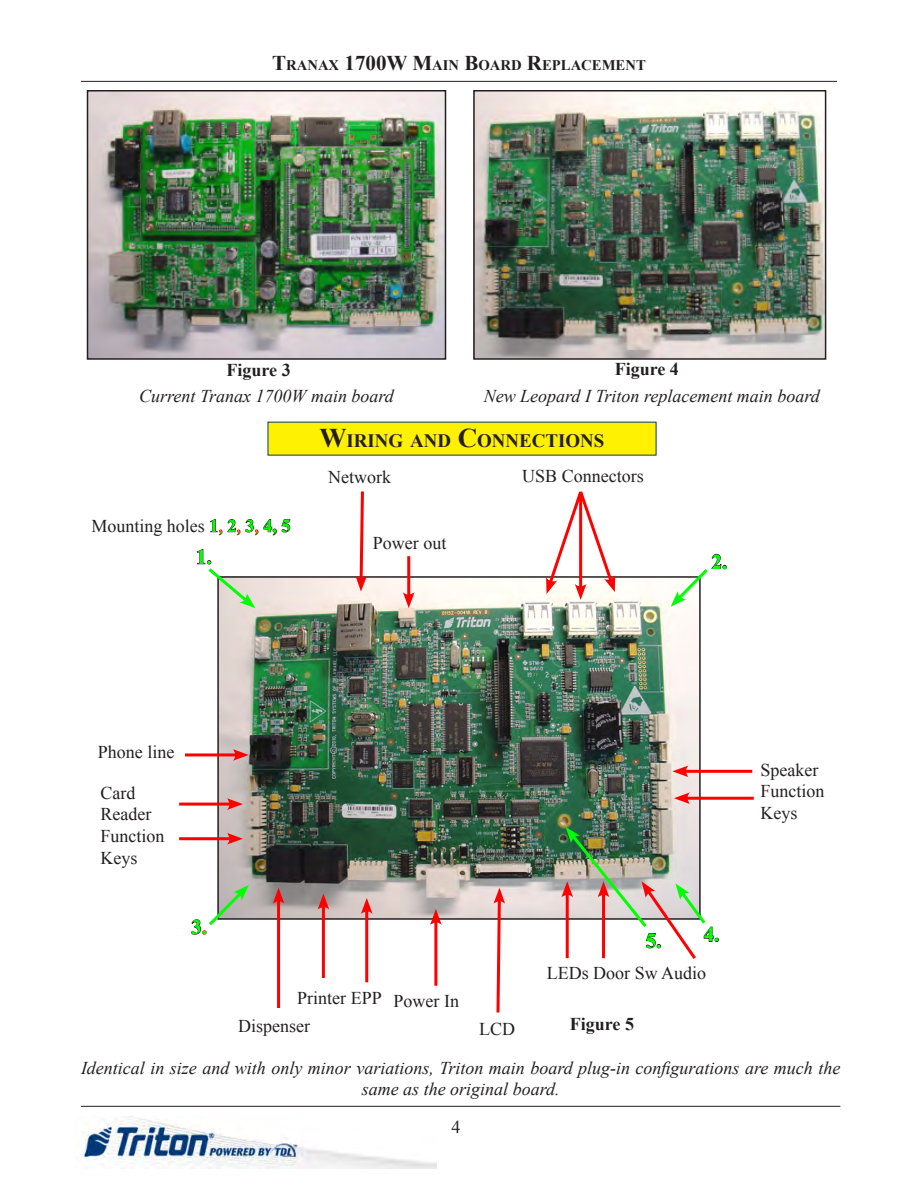
<style>
.page{position:relative;width:918px;height:1188px;background:#fff}
.page>*{position:absolute;margin:0;border:0;box-sizing:border-box;transform-origin:0 0}
.t1{font:700 21px "Times New Roman";color:#0f0}
.t2{font:700 18.9px "Times New Roman";color:#231f20}
.t3{font:italic 18px/21.6px "Times New Roman";color:#231f20;text-align:center}
.t4{font:18px/21.6px "Times New Roman";color:#231f20}
.t5{font:700 18px "Times New Roman";color:#231f20}
.t6{font:700 14.7px "Times New Roman";color:#231f20}
.s1{font-size:21px}
.s2{font-size:27px}
.s3{font-weight:700;color:#0f0}
.s4{color:#0f0}
</style>
<div class="page">
<hr style="left:81px;top:81px;width:756px;height:1px;background:#231f20">
<hr style="left:81px;top:1106px;width:759px;height:1px;background:#231f20">
<img style="left:83px;top:1116px;width:353px;height:52px">
<img style="left:90px;top:93px;width:353px;height:264px">
<div style="left:87px;top:90px;width:359px;height:270px;border:2px solid #231f20"></div>
<img style="left:476px;top:93px;width:347px;height:264px">
<div style="left:473px;top:90px;width:353px;height:270px;border:2px solid #231f20"></div>
<div style="left:268px;top:422px;width:388px;height:34px;background:#fff101"></div>
<img style="left:220px;top:579px;width:478px;height:338px">
<svg style="left:355px;top:491px;width:12px;height:101px"></svg>
<hr style="left:407px;top:556px;width:3px;height:42px;background:#f00">
<svg style="left:403px;top:592px;width:12px;height:16px"></svg>
<svg style="left:546px;top:491px;width:69px;height:109px"></svg>
<svg style="left:493px;top:888px;width:12px;height:125px"></svg>
<hr style="left:683px;top:770px;width:69px;height:3px;background:#f00">
<svg style="left:672px;top:765px;width:17px;height:12px"></svg>
<hr style="left:185px;top:753px;width:53px;height:3px;background:#f00">
<svg style="left:233px;top:749px;width:16px;height:12px"></svg>
<hr style="left:322px;top:904px;width:3px;height:74px;background:#f00">
<svg style="left:318px;top:894px;width:11px;height:16px"></svg>
<hr style="left:434px;top:919px;width:3px;height:67px;background:#f00">
<svg style="left:430px;top:909px;width:12px;height:16px"></svg>
<hr style="left:277px;top:898px;width:3px;height:110px;background:#f00">
<svg style="left:273px;top:888px;width:11px;height:16px"></svg>
<svg style="left:210px;top:519px;width:81px;height:17px"></svg>
<svg style="left:671px;top:554px;width:56px;height:53px"></svg>
<svg style="left:191px;top:885px;width:58px;height:50px"></svg>
<svg style="left:197px;top:549px;width:58px;height:59px"></svg>
<hr style="left:684px;top:797px;width:70px;height:3px;background:#f00">
<svg style="left:674px;top:792px;width:16px;height:12px"></svg>
<hr style="left:179px;top:837px;width:54px;height:3px;background:#f00">
<svg style="left:227px;top:833px;width:16px;height:12px"></svg>
<hr style="left:179px;top:803px;width:54px;height:3px;background:#f00">
<svg style="left:227px;top:798px;width:16px;height:12px"></svg>
<img style="left:561px;top:827px;width:158px;height:132px">
<hr style="left:365px;top:908px;width:3px;height:74px;background:#f00">
<svg style="left:361px;top:898px;width:12px;height:16px"></svg>
<p class="t6" style="left:272px;top:55px;width:374px"><span class="s1">T</span>RANAX <span class="s1">1700W M</span>AIN <span class="s1">B</span>OARD <span class="s1">R</span>EPLACEMENT</p>
<p class="t5" style="left:227px;top:358px;width:66px">Figure 3</p>
<p class="t5" style="left:615px;top:356px;width:66px">Figure 4</p>
<p class="t3" style="left:139px;top:384px;width:256px">Current Tranax 1700W main board</p>
<p class="t3" style="left:484px;top:384px;width:337px">New Leopard I Triton replacement main board</p>
<p class="t2" style="left:320px;top:427px;width:286px"><span class="s2">W</span>IRING AND <span class="s2">C</span>ONNECTIONS</p>
<p class="t4" style="left:522px;top:465px;width:123px">USB Connectors</p>
<p class="t4" style="left:328px;top:466px;width:64px">Network</p>
<p class="t4" style="left:91px;top:515px;width:201px">Mounting holes <span class="s3">1</span><span class="s4">,</span> <span class="s3">2</span><span class="s4">,</span> <span class="s3">3</span><span class="s4">,</span> <span class="s3">4, 5</span></p>
<p class="t4" style="left:373px;top:531px;width:75px">Power out</p>
<p class="t1" style="left:196px;top:542px;width:17px">1.</p>
<p class="t1" style="left:712px;top:547px;width:17px">2.</p>
<p class="t4" style="left:98px;top:741px;width:78px">Phone line</p>
<p class="t4" style="left:100px;top:782px;width:66px">Card<br>Reader<br>Function<br>Keys</p>
<p class="t1" style="left:191px;top:912px;width:17px">3.</p>
<p class="t1" style="left:646px;top:926px;width:17px">5.</p>
<p class="t1" style="left:704px;top:920px;width:17px">4.</p>
<p class="t4" style="left:297px;top:987px;width:86px">Printer EPP</p>
<p class="t4" style="left:394px;top:990px;width:67px">Power In</p>
<p class="t4" style="left:547px;top:962px;width:161px">LEDs Door Sw Audio</p>
<p class="t4" style="left:238px;top:1015px;width:73px">Dispenser</p>
<p class="t5" style="left:570px;top:1012px;width:66px">Figure 5</p>
<p class="t4" style="left:479px;top:1018px;width:37px">LCD</p>
<p class="t4" style="left:761px;top:759px;width:59px">Speaker</p>
<p class="t4" style="left:761px;top:780px;width:66px">Function<br>Keys</p>
<p class="t3" style="left:81px;top:1056px;width:761px">Identical in size and with only minor variations, Triton main board plug-in configurations are much the same as the original board.</p>
<p class="t4" style="left:452px;top:1116px;width:10px">4</p>
</div>
